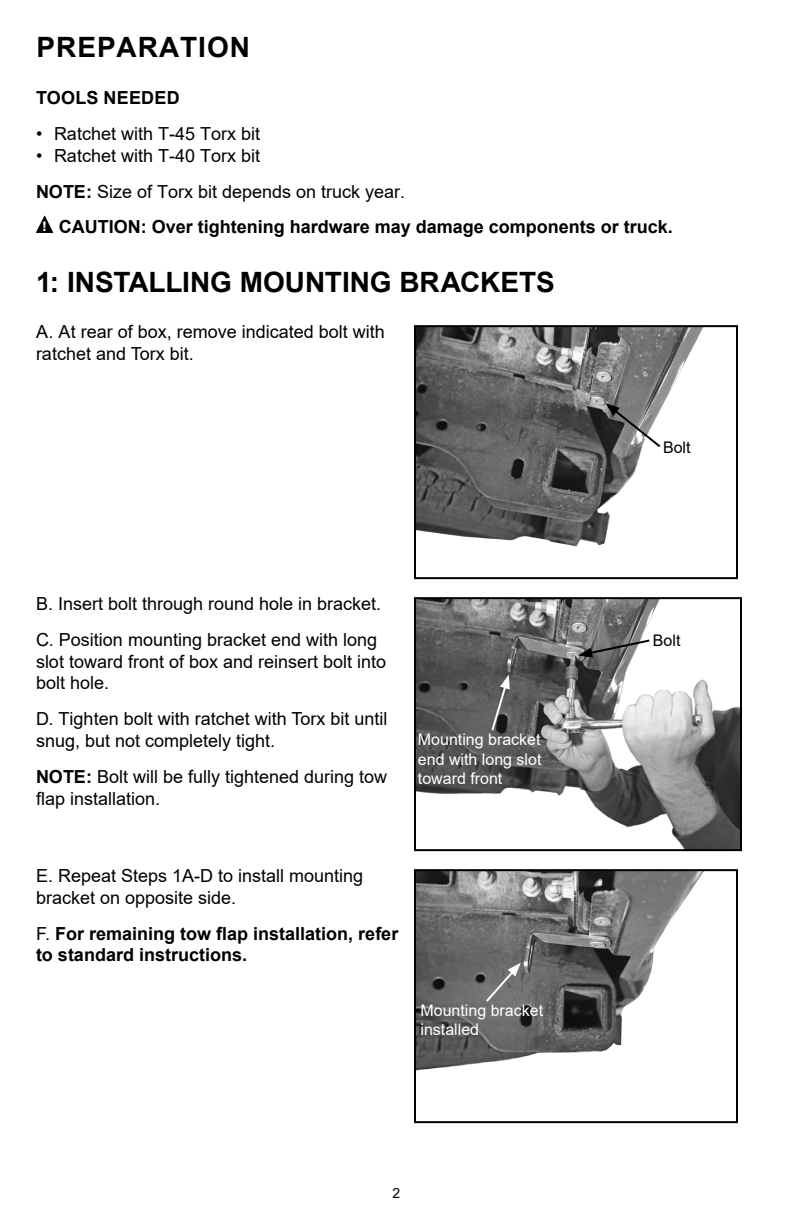
<style>
.page{position:relative;width:792px;height:1224px;background:#fff}
.page>*{position:absolute;margin:0;border:0;box-sizing:border-box;transform-origin:0 0}
.t1{font:700 28px "Arial";color:#000}
.t2{font:700 28px "Arial";letter-spacing:.035em;color:#000}
.t3{font:18px/21.6px "Arial";color:#000}
.t4{font:700 18px/21.6px "Arial";color:#000}
.t5{font:16px/19.2px "Arial";color:#fff;text-align:justify}
.t6{font:16px "Arial";color:#000}
.t7{font:14px "Arial";color:#000}
.s1{font-weight:700}
.s2{font-family:"Franklin Gothic";font-weight:600;font-size:14px;color:#fff}
.s3{font-weight:400}
</style>
<div class="page">
<svg style="left:36px;top:216px;width:17px;height:17px"></svg>
<img style="left:417px;top:328px;width:286px;height:219px">
<div style="left:414px;top:325px;width:324px;height:254px;border:2px solid #000"></div>
<svg style="left:606px;top:403px;width:57px;height:46px"></svg>
<img style="left:417px;top:600px;width:322px;height:248px">
<div style="left:414px;top:597px;width:328px;height:254px;border:2px solid #000"></div>
<svg style="left:578px;top:638px;width:74px;height:20px"></svg>
<svg style="left:490px;top:675px;width:20px;height:58px"></svg>
<img style="left:417px;top:872px;width:287px;height:199px">
<div style="left:414px;top:869px;width:324px;height:254px;border:2px solid #000"></div>
<svg style="left:484px;top:963px;width:37px;height:41px;background:#7e7e7e"></svg>
<h1 class="t2" style="left:36px;top:28px;width:215px">PREPARATION</h1>
<p class="t4" style="left:36px;top:87px;width:145px">TOOLS NEEDED</p>
<p class="t3" style="left:36px;top:123px;width:226px">• Ratchet with T-45 Torx bit</p>
<p class="t3" style="left:36px;top:144px;width:226px">• Ratchet with T-40 Torx bit</p>
<p class="t3" style="left:36px;top:180px;width:371px"><span class="s1">NOTE:</span> Size of Torx bit depends on truck year.</p>
<p class="t4" style="left:43px;top:216px;width:632px"><span class="s2">!</span> CAUTION: Over tightening hardware may damage components or truck.</p>
<h1 class="t1" style="left:36px;top:262px;width:520px">1: INSTALLING MOUNTING BRACKETS</h1>
<p class="t3" style="left:36px;top:321px;width:350px">A. At rear of box, remove indicated bolt with ratchet and Torx bit.</p>
<p class="t3" style="left:36px;top:586px;width:347px;line-height:36px">B. Insert bolt through round hole in bracket.<br>C. Position mounting bracket end with long</p>
<p class="t3" style="left:36px;top:651px;width:352px">slot toward front of box and reinsert bolt into bolt hole.</p>
<p class="t3" style="left:36px;top:708px;width:353px">D. Tighten bolt with ratchet with Torx bit until snug, but not completely tight.</p>
<p class="t3" style="left:36px;top:766px;width:353px"><span class="s1">NOTE:</span> Bolt will be fully tightened during tow flap installation.</p>
<p class="t5" style="left:418px;top:730px;width:125px">Mounting bracket end with long slot toward front</p>
<p class="t3" style="left:36px;top:865px;width:329px">E. Repeat Steps 1A-D to install mounting bracket on opposite side.</p>
<p class="t4" style="left:36px;top:923px;width:364px"><span class="s3">F.</span> For remaining tow flap installation, refer to standard instructions.</p>
<p class="t5" style="left:420px;top:1000px;width:124px">Mounting bracket installed</p>
<p class="t7" style="left:393px;top:1184px;width:9px">2</p>
<p class="t6" style="left:663px;top:436px;width:29px">Bolt</p>
<p class="t6" style="left:653px;top:629px;width:29px">Bolt</p>
</div>
